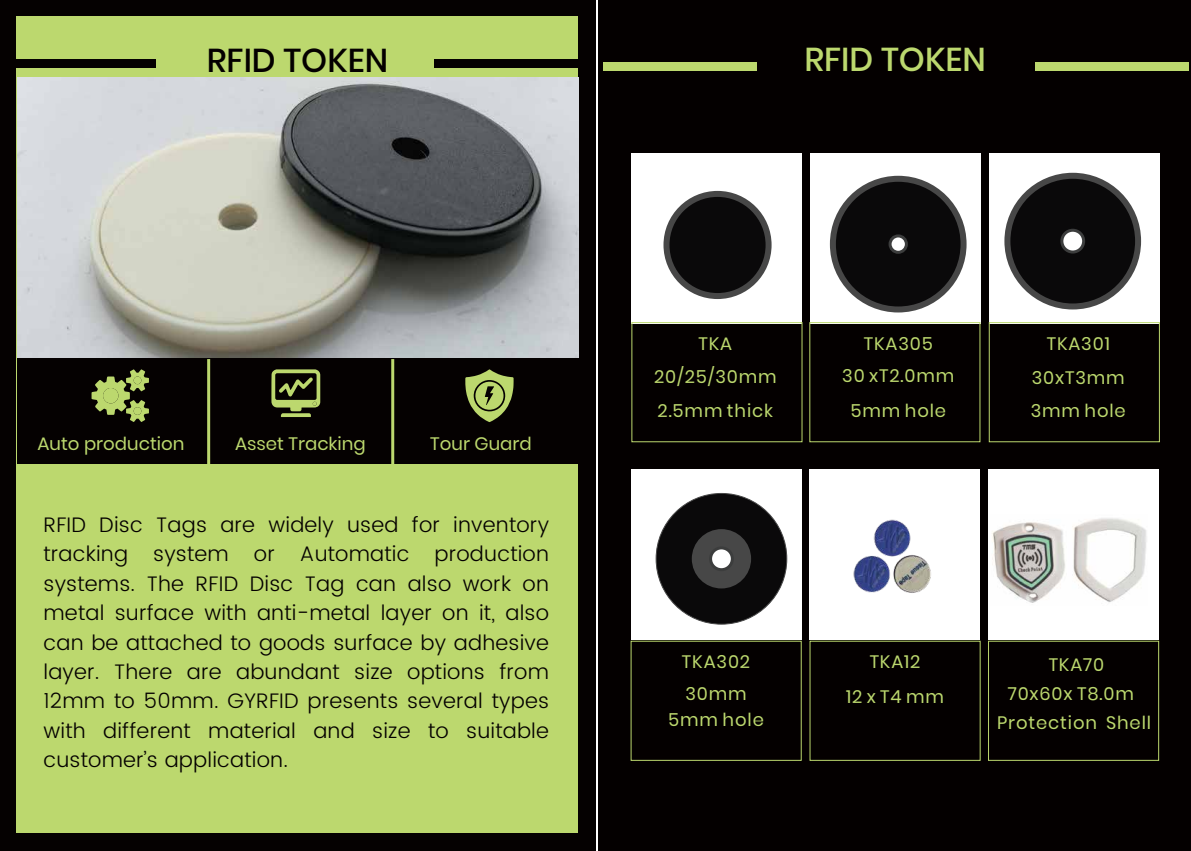
<style>
.page{position:relative;width:1191px;height:851px;background:#fff}
.page>*{position:absolute;margin:0;border:0;box-sizing:border-box;transform-origin:0 0}
.t1{font:500 33px "Poppins";color:#040000}
.t2{font:500 33px "Poppins";color:#bcd86e}
.t3{font:300 21px/29.4px "Poppins";letter-spacing:.01em;color:#040000;text-align:justify}
.t4{font:18px/28.8px "Poppins";letter-spacing:.05em;color:#bcd86e;text-align:center}
.t5{font:18px "Poppins";color:#bcd86e}
</style>
<div class="page">
<div style="left:599px;top:0;width:592px;height:850px;background:#040000"></div>
<div style="left:631px;top:469px;width:170px;height:171px;background:#fff"></div>
<div style="left:810px;top:469px;width:170px;height:171px;background:#fff"></div>
<div style="left:988px;top:469px;width:170px;height:171px;background:#fff"></div>
<div style="left:632px;top:153px;width:170px;height:170px;background:#fff"></div>
<div style="left:810px;top:153px;width:170px;height:170px;background:#fff"></div>
<div style="left:989px;top:153px;width:170px;height:170px;background:#fff"></div>
<div style="left:1035px;top:62px;width:153px;height:8px;background:#bcd86e"></div>
<div style="left:603px;top:62px;width:154px;height:8px;background:#bcd86e"></div>
<div style="left:631px;top:322px;width:171px;height:120px;border:1px solid #bcd86e"></div>
<div style="left:809px;top:322px;width:171px;height:120px;border:1px solid #bcd86e"></div>
<div style="left:989px;top:322px;width:170px;height:120px;border:1px solid #bcd86e"></div>
<div style="left:988px;top:640px;width:171px;height:120px;border:1px solid #bcd86e"></div>
<div style="left:0;top:0;width:595px;height:850px;background:#050101"></div>
<div style="left:17px;top:16px;width:561px;height:816px;background:#bcd86e"></div>
<div style="left:434px;top:60px;width:153px;height:8px;background:#050101"></div>
<div style="left:3px;top:60px;width:153px;height:8px;background:#050101"></div>
<div style="left:656px;top:493px;width:130px;height:131px;background:#0a090a;border-radius:50%"></div>
<div style="left:689px;top:526px;width:65px;height:65px;background:#474747;border-radius:50%"></div>
<div style="left:686px;top:523px;width:71px;height:71px;border:6px solid #0a090a;border-radius:50%"></div>
<div style="left:710px;top:548px;width:22px;height:21px;background:#fff;border-radius:50%"></div>
<div style="left:709px;top:546px;width:25px;height:25px;border:3px solid #3c3d3d;border-radius:50%"></div>
<div style="left:833px;top:179px;width:130px;height:130px;background:#0a090a;border-radius:50%"></div>
<div style="left:830px;top:176px;width:136px;height:136px;border:6px solid #474747;border-radius:50%"></div>
<svg style="left:890px;top:236px;width:16px;height:16px"></svg>
<div style="left:888px;top:234px;width:20px;height:20px;border:3px solid #3c3d3d;border-radius:50%"></div>
<div style="left:666px;top:194px;width:102px;height:102px;background:#0a090a;border-radius:50%"></div>
<div style="left:663px;top:191px;width:108px;height:108px;border:6px solid #474747;border-radius:50%"></div>
<img style="left:992px;top:518px;width:155px;height:85px">
<div style="left:1007px;top:176px;width:131px;height:130px;background:#0a090a;border-radius:50%"></div>
<div style="left:1004px;top:173px;width:137px;height:136px;border:6px solid #474747;border-radius:50%"></div>
<div style="left:1061px;top:230px;width:22px;height:22px;background:#fff;border-radius:50%"></div>
<div style="left:1060px;top:229px;width:25px;height:24px;border:3px solid #3c3d3d;border-radius:50%"></div>
<img style="left:17px;top:78px;width:562px;height:280px">
<img style="left:853px;top:519px;width:78px;height:74px">
<div style="left:17px;top:358px;width:562px;height:106px;background:#050101"></div>
<svg style="left:465px;top:369px;width:48px;height:53px"></svg>
<svg style="left:271px;top:369px;width:49px;height:48px"></svg>
<svg style="left:92px;top:369px;width:57px;height:53px"></svg>
<div style="left:103px;top:388px;width:15px;height:15px;background:#bcd86e;border-radius:50%"></div>
<div style="left:134px;top:407px;width:7px;height:8px;background:#bcd86e;border-radius:50%"></div>
<div style="left:134px;top:376px;width:7px;height:8px;background:#bcd86e;border-radius:50%"></div>
<hr style="left:207px;top:359px;width:3px;height:141px;background:#bcd86e">
<hr style="left:391px;top:359px;width:3px;height:141px;background:#bcd86e">
<h1 class="t1" style="left:207px;top:41px;width:183px">RFID TOKEN</h1>
<h1 class="t2" style="left:804px;top:40px;width:183px">RFID TOKEN</h1>
<p class="t4" style="left:698px;top:329px;width:35px">TKA</p>
<p class="t4" style="left:1046px;top:329px;width:65px">TKA301</p>
<p class="t4" style="left:842px;top:328px;width:114px;line-height:31.8px">TKA305<br>30 xT2.0mm</p>
<p class="t4" style="left:654px;top:362px;width:124px">20/25/30mm</p>
<p class="t4" style="left:1031px;top:363px;width:95px">30xT3mm</p>
<p class="t5" style="left:37px;top:433px;width:149px">Auto production</p>
<p class="t5" style="left:235px;top:433px;width:132px">Asset Tracking</p>
<p class="t5" style="left:430px;top:433px;width:103px">Tour Guard</p>
<p class="t3" style="left:43px;top:510px;width:507px">RFID Disc Tags are widely used for inventory tracking system or Automatic production systems. The RFID Disc Tag can also work on metal surface with anti-metal layer on it, also can be attached to goods surface by adhesive layer. There are abundant size options from 12mm to 50mm. GYRFID presents several types with different material and size to suitable customer’s application.</p>
<p class="t4" style="left:657px;top:396px;width:117px">2.5mm thick</p>
<p class="t4" style="left:850px;top:396px;width:97px">5mm hole</p>
<p class="t4" style="left:1030px;top:396px;width:97px">3mm hole</p>
<p class="t4" style="left:682px;top:647px;width:70px">TKA302</p>
<p class="t4" style="left:685px;top:679px;width:63px">30mm</p>
<p class="t4" style="left:668px;top:705px;width:97px">5mm hole</p>
<p class="t4" style="left:846px;top:644px;width:100px;line-height:34.8px">TKA12<br>12 x T4 mm</p>
<p class="t4" style="left:997px;top:650px;width:155px">TKA70<br>70x60x T8.0m<br>Protection Shell</p>
</div>
